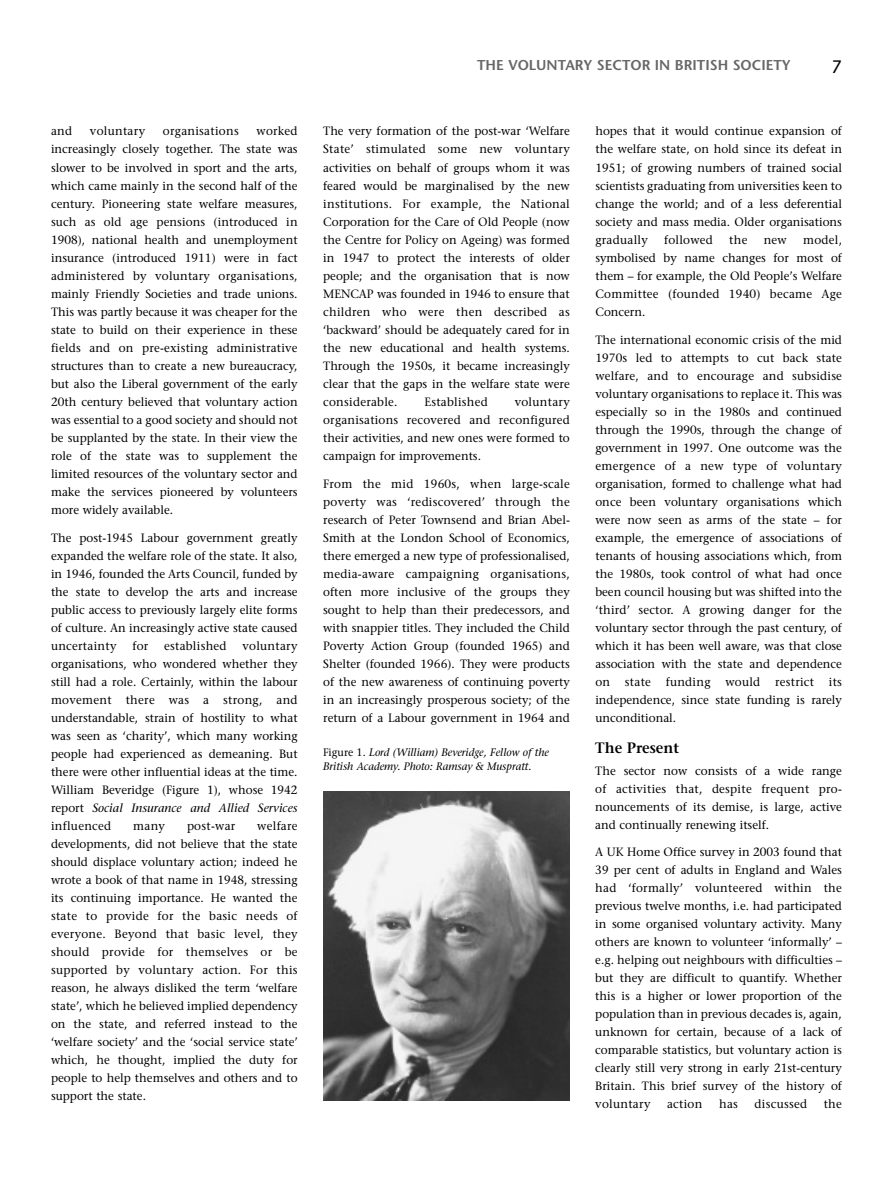
<style>
.page{position:relative;width:893px;height:1191px;background:#fff}
.page>*{position:absolute;margin:0;border:0;box-sizing:border-box;transform-origin:0 0}
.t1{font:18px "Stone Sans";color:#000}
.t2{font:600 15px "Stone Serif";color:#000}
.t3{font:600 14.25px "Stone Sans";color:#666}
.t4{font:12px/18px "Stone Serif";color:#000;text-align:justify}
.t5{font:12px "Stone Serif";letter-spacing:.02em;color:#000}
.t6{font:italic 10.8px/13.5px "Stone Serif";color:#000}
.s1{font-style:italic}
.s2{font-style:normal}
</style>
<div class="page">
<img style="left:323px;top:791px;width:247px;height:309px">
<p class="t4" style="left:51px;top:124px;width:248px;text-indent:206px">worked increasingly closely together. The state was slower to be involved in sport and the arts, which came mainly in the second half of the century. Pioneering state welfare measures, such as old age pensions (introduced in 1908), national health and unemployment insurance (introduced 1911) were in fact administered by voluntary organisations, mainly Friendly Societies and trade unions.<br>This was partly because it was cheaper for the state to build on their experience in these fields and on pre-existing administrative structures than to create a new bureaucracy, but also the Liberal government of the early 20th century believed that voluntary action was essential to a good society and should not be supplanted by the state. In their view the role of the state was to supplement the limited resources of the voluntary sector and make the services pioneered by volunteers more widely available.</p>
<p class="t4" style="left:51px;top:530px;width:248px">The post-1945 Labour government greatly expanded the welfare role of the state. It also, in 1946, founded the Arts Council, funded by the state to develop the arts and increase public access to previously largely elite forms of culture. An increasingly active state caused uncertainty</p>
<p class="t4" style="left:51px;top:124px;width:23px">and</p>
<p class="t5" style="left:90px;top:127px;width:57px">voluntary</p>
<p class="t5" style="left:163px;top:127px;width:77px">organisations</p>
<p class="t4" style="left:132px;top:638px;width:17px">for</p>
<p class="t5" style="left:164px;top:641px;width:64px">established</p>
<p class="t4" style="left:51px;top:638px;width:248px;text-indent:191px">voluntary organisations, who wondered whether they still had a role. Certainly, within the labour movement there was a strong, and understandable, strain of hostility to what was seen as ‘charity’, which many working people had experienced as demeaning. But there were other influential ideas at the time.<br>William Beveridge (Figure 1), whose 1942 report <span class="s1">Social Insurance and Allied Services </span>influenced</p>
<p class="t4" style="left:51px;top:818px;width:248px;text-indent:206px">welfare developments, did not believe that the state should displace voluntary action; indeed he wrote a book of that name in 1948, stressing its continuing importance. He wanted the state to provide for the basic needs of everyone. Beyond that basic level, they should provide for themselves or be supported by voluntary action. For this reason, he always disliked the term ‘welfare state’, which he believed implied dependency on the state, and referred instead to the ‘welfare society’ and the ‘social service state’ which, he thought, implied the duty for people to help themselves and others and to support the state.</p>
<p class="t4" style="left:133px;top:818px;width:33px">many</p>
<p class="t4" style="left:187px;top:818px;width:50px">post-war</p>
<p class="t3" style="left:477px;top:60px;width:315px">THE VOLUNTARY SECTOR IN BRITISH SOCIETY</p>
<h1 class="t1" style="left:832px;top:60px;width:12px">7</h1>
<p class="t4" style="left:323px;top:124px;width:248px">The very formation of the post-war ‘Welfare State’ stimulated some new voluntary activities on behalf of groups whom it was feared would be marginalised by the new institutions. For example, the National Corporation for the Care of Old People (now the Centre for Policy on Ageing) was formed in 1947 to protect the interests of older people; and the organisation that is now MENCAP was founded in 1946 to ensure that children who were then described as ‘backward’ should be adequately cared for in the new educational and health systems.<br>Through the 1950s, it became increasingly clear that the gaps in the welfare state were considerable.</p>
<p class="t4" style="left:323px;top:394px;width:248px;text-indent:191px">voluntary organisations recovered and reconfigured their activities, and new ones were formed to campaign for improvements.</p>
<p class="t4" style="left:323px;top:476px;width:248px">From the mid 1960s, when large-scale poverty was ‘rediscovered’ through the research of Peter Townsend and Brian Abel-Smith at the London School of Economics, there emerged a new type of professionalised, media-aware campaigning organisations, often more inclusive of the groups they sought to help than their predecessors, and with snappier titles. They included the Child Poverty Action Group (founded 1965) and Shelter (founded 1966). They were products of the new awareness of continuing poverty in an increasingly prosperous society; of the return of a Labour government in 1964 and</p>
<p class="t5" style="left:424px;top:397px;width:65px">Established</p>
<p class="t6" style="left:323px;top:747px;width:227px"><span class="s2">Figure 1.</span> Lord (William) Beveridge, Fellow of the<br>British Academy. Photo: Ramsay &amp; Muspratt.</p>
<p class="t4" style="left:595px;top:124px;width:248px">hopes that it would continue expansion of the welfare state, on hold since its defeat in 1951; of growing numbers of trained social scientists graduating from universities keen to change the world; and of a less deferential society and mass media. Older organisations gradually</p>
<p class="t5" style="left:664px;top:235px;width:50px">followed</p>
<p class="t4" style="left:729px;top:232px;width:20px">the</p>
<p class="t4" style="left:764px;top:232px;width:25px">new</p>
<p class="t4" style="left:595px;top:232px;width:248px;text-indent:208px">model, symbolised by name changes for most of them – for example, the Old People’s Welfare Committee (founded 1940) became Age Concern.</p>
<p class="t4" style="left:595px;top:332px;width:248px">The international economic crisis of the mid 1970s led to attempts to cut back state welfare, and to encourage and subsidise voluntary organisations to replace it. This was especially so in the 1980s and continued through the 1990s, through the change of government in 1997. One outcome was the emergence of a new type of voluntary organisation, formed to challenge what had once been voluntary organisations which were now seen as arms of the state – for example, the emergence of associations of tenants of housing associations which, from the 1980s, took control of what had once been council housing but was shifted into the ‘third’ sector. A growing danger for the voluntary sector through the past century, of which it has been well aware, was that close association with the state and dependence on state funding would restrict its independence, since state funding is rarely unconditional.</p>
<p class="t2" style="left:595px;top:742px;width:85px">The Present</p>
<p class="t4" style="left:595px;top:763px;width:248px">The sector now consists of a wide range of activities that, despite frequent pro&shy;nouncements of its demise, is large, active and continually renewing itself.</p>
<p class="t4" style="left:595px;top:844px;width:248px">A UK Home Office survey in 2003 found that 39 per cent of adults in England and Wales had ‘formally’ volunteered within the previous twelve months, i.e. had participated in some organised voluntary activity. Many others are known to volunteer ‘informally’ – e.g. helping out neighbours with difficulties – but they are difficult to quantify. Whether this is a higher or lower proportion of the population than in previous decades is, again, unknown for certain, because of a lack of comparable statistics, but voluntary action is clearly still very strong in early 21st-century Britain. This brief survey of the history of voluntary</p>
<p class="t4" style="left:667px;top:1096px;width:37px">action</p>
<p class="t4" style="left:719px;top:1096px;width:20px">has</p>
<p class="t5" style="left:755px;top:1099px;width:54px">discussed</p>
<p class="t4" style="left:824px;top:1096px;width:20px">the</p>
</div>
